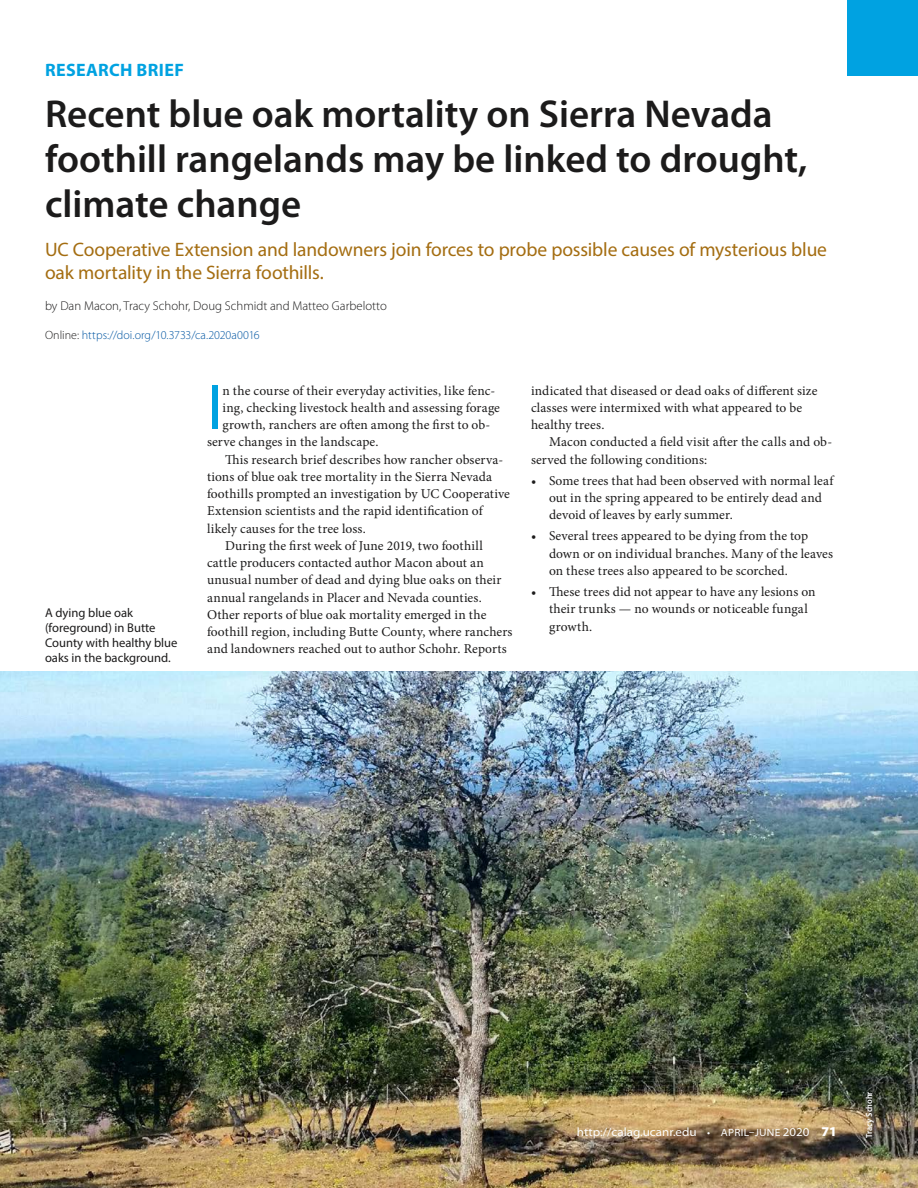
<style>
.page{position:relative;width:918px;height:1188px;background:#fff}
.page>*{position:absolute;margin:0;border:0;box-sizing:border-box;transform-origin:0 0}
.P1_init_cap_3-line{font:64.65px "Myriad Pro";color:#00a2e1}
.t1{font:600 39px/45px "Myriad Pro";color:#1c1b1b}
.TOC_desc{font:19.5px/22.5px "Myriad Pro";letter-spacing:-.005em;color:#a46d11}
.slug{font:700 18px "Myriad Pro";letter-spacing:.02em;color:#00a2e1}
.P2{font:13.5px/17.2px "Minion Pro";letter-spacing:.01em;color:#1c1b1b}
.P1_init_cap_3-line-2{font:13.5px "Minion Pro";letter-spacing:.01em;color:#1c1b1b}
.CP_photo{font:12.75px/15px "Myriad Pro";color:#1c1b1b}
.AN{font:300 12.75px "Myriad Pro";color:#1c1b1b}
.Pub_info__DOI{font:300 12px "Myriad Pro";letter-spacing:.005em;color:#0055a2}
.t2{font:semi-expanded 12px "Myriad Pro";color:#fff}
.t3{font:600 semi-condensed 9px "Myriad Pro";color:#fff}
.s1{color:#1c1b1b}
.s2{font-size:10.5px}
.s3{font-weight:900;font-stretch:normal;font-size:13.5px}
</style>
<div class="page">
<img style="left:0;top:671px;width:918px;height:517px">
<div style="left:847px;top:0;width:71px;height:76px;background:#00a2e1"></div>
<div style="left:866px;top:1092px;width:11px;height:49px;background:#1c1b1b;opacity:.45"></div>
<h1 class="slug" style="left:45px;top:58px;width:140px">RESEARCH BRIEF</h1>
<h1 class="t1" style="left:45px;top:91px;width:764px">Recent blue oak mortality on Sierra Nevada foothill rangelands may be linked to drought, climate change</h1>
<h2 class="TOC_desc" style="left:45px;top:238px;width:784px">UC Cooperative Extension and landowners join forces to probe possible causes of mysterious blue oak mortality in the Sierra foothills.</h2>
<p class="AN" style="left:45px;top:298px;width:343px">by Dan Macon, Tracy Schohr, Doug Schmidt and Matteo Garbelotto</p>
<p class="Pub_info__DOI" style="left:45px;top:327px;width:216px"><span class="s1">Online:</span> https://doi.org/10.3733/ca.2020a0016</p>
<p class="CP_photo" style="left:45px;top:605px;width:134px">A dying blue oak (foreground) in Butte<br>County with healthy blue oaks in the background.</p>
<p class="P1_init_cap_3-line" style="left:207px;top:367px;width:17px">I</p>
<p class="P1_init_cap_3-line-2" style="left:222px;top:381px;width:274px">n the course of their everyday activities, like fenc-</p>
<p class="P1_init_cap_3-line-2" style="left:222px;top:398px;width:279px">ing, checking livestock health and assessing forage</p>
<p class="P1_init_cap_3-line-2" style="left:222px;top:416px;width:269px">growth, ranchers are often among the first to ob-</p>
<p class="P1_init_cap_3-line-2" style="left:207px;top:433px;width:173px">serve changes in the landscape.</p>
<p class="P2" style="left:207px;top:451px;width:305px;text-indent:18px">This research brief describes how rancher observa&shy;tions of blue oak tree mortality in the Sierra Nevada foothills prompted an investigation by UC Cooperative Extension scientists and the rapid identification of likely causes for the tree loss.</p>
<p class="P2" style="left:207px;top:537px;width:307px;text-indent:18px">During the first week of June 2019, two foothill cattle producers contacted author Macon about an unusual number of dead and dying blue oaks on their annual rangelands in Placer and Nevada counties.<br>Other reports of blue oak mortality emerged in the foothill region, including Butte County, where ranchers and landowners reached out to author Schohr. Reports</p>
<p class="P2" style="left:531px;top:382px;width:288px">indicated that diseased or dead oaks of different size classes were intermixed with what appeared to be healthy trees.</p>
<p class="P2" style="left:531px;top:433px;width:303px;text-indent:18px">Macon conducted a field visit after the calls and ob&shy;served the following conditions:</p>
<p class="P2" style="left:549px;top:472px;width:286px;text-indent:-18px">• Some trees that had been observed with normal leaf out in the spring appeared to be entirely dead and devoid of leaves by early summer.</p>
<p class="P2" style="left:549px;top:528px;width:286px;text-indent:-18px">• Several trees appeared to be dying from the top down or on individual branches. Many of the leaves on these trees also appeared to be scorched.</p>
<p class="P2" style="left:549px;top:583px;width:268px;text-indent:-18px">• These trees did not appear to have any lesions on their trunks — no wounds or noticeable fungal growth.</p>
<p class="t2" style="left:577px;top:1125px;width:262px">http://calag.ucanr.edu <span class="s2">• APRIL–JUNE</span> 2020 <span class="s3">71</span></p>
<p class="t3" style="left:864px;top:1138px;width:48px;rotate:-90deg">Tracy Schohr</p>
</div>
